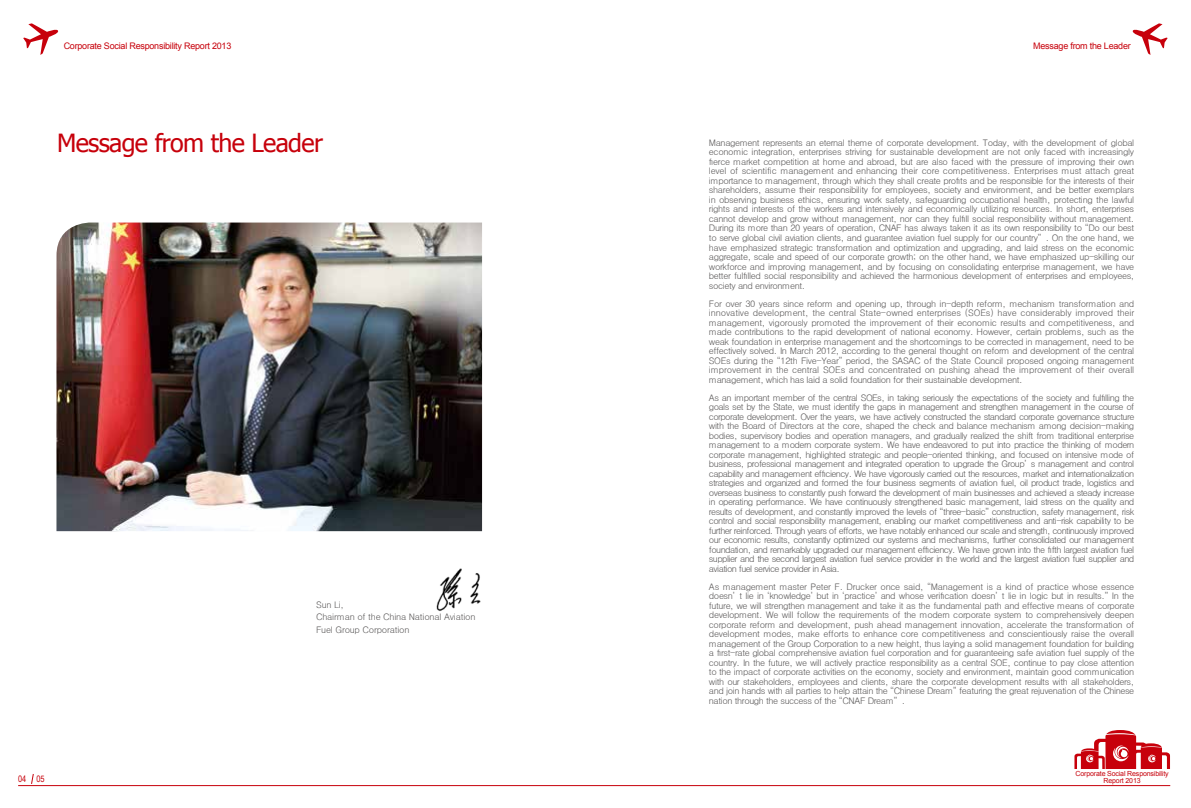
<style>
.page{position:relative;width:1191px;height:808px;background:#fff}
.page>*{position:absolute;margin:0;border:0;box-sizing:border-box;transform-origin:0 0}
.t1{font:25px "Tahoma";letter-spacing:-.025em;color:#c7000b}
.t2{font:9px/9.5px "Dotum";letter-spacing:-.045em;color:#595757;text-align:justify}
.t3{font:9px/12.5px "Dotum";letter-spacing:-.025em;color:#595757}
.t4{font:9px "Arial";letter-spacing:-.025em;color:#c7000b}
.t5{font:9px "Arial Narrow";color:#c7000b}
.t6{font:7px "Arial";letter-spacing:-.02em;color:#c7000b}
</style>
<div class="page">
<img style="left:56px;top:223px;width:426px;height:308px">
<img style="left:436px;top:568px;width:45px;height:43px">
<svg style="left:23px;top:23px;width:36px;height:32px"></svg>
<svg style="left:1132px;top:23px;width:35px;height:32px"></svg>
<svg style="left:1074px;top:730px;width:96px;height:39px"></svg>
<hr style="left:18px;top:785px;width:1152px;height:1px;background:#c7000b">
<svg style="left:31px;top:774px;width:3px;height:10px"></svg>
<p class="t4" style="left:64px;top:40px;width:169px">Corporate Social Responsibility Report 2013</p>
<p class="t4" style="left:1033px;top:40px;width:99px">Message from the Leader</p>
<h1 class="t1" style="left:57px;top:126px;width:267px">Message from the Leader</h1>
<p class="t2" style="left:709px;top:138px;width:427px">Management represents an eternal theme of corporate development. Today, with the development of global economic integration, enterprises striving for sustainable development are not only faced with increasingly fierce market competition at home and abroad, but are also faced with the pressure of improving their own level of scientific management and enhancing their core competitiveness. Enterprises must attach great importance to management, through which they shall create profits and be responsible for the interests of their shareholders, assume their responsibility for employees, society and environment, and be better exemplars in observing business ethics, ensuring work safety, safeguarding occupational health, protecting the lawful rights and interests of the workers and intensively and economically utilizing resources. In short, enterprises cannot develop and grow without management, nor can they fulfill social responsibility without management.<br>During its more than 20 years of operation, CNAF has always taken it as its own responsibility to “Do our best to serve global civil aviation clients, and guarantee aviation fuel supply for our country” . On the one hand, we have emphasized strategic transformation and optimization and upgrading, and laid stress on the economic aggregate, scale and speed of our corporate growth; on the other hand, we have emphasized up-skilling our workforce and improving management, and by focusing on consolidating enterprise management, we have better fulfilled social responsibility and achieved the harmonious development of enterprises and employees, society and environment.</p>
<p class="t2" style="left:709px;top:299px;width:427px">For over 30 years since reform and opening up, through in-depth reform, mechanism transformation and innovative development, the central State-owned enterprises (SOEs) have considerably improved their management, vigorously promoted the improvement of their economic results and competitiveness, and made contributions to the rapid development of national economy. However, certain problems, such as the weak foundation in enterprise management and the shortcomings to be corrected in management, need to be effectively solved. In March 2012, according to the general thought on reform and development of the central SOEs during the “12th Five-Year” period, the SASAC of the State Council proposed ongoing management improvement in the central SOEs and concentrated on pushing ahead the improvement of their overall management, which has laid a solid foundation for their sustainable development.</p>
<p class="t2" style="left:709px;top:393px;width:427px">As an important member of the central SOEs, in taking seriously the expectations of the society and fulfilling the goals set by the State, we must identify the gaps in management and strengthen management in the course of corporate development. Over the years, we have actively constructed the standard corporate governance structure with the Board of Directors at the core, shaped the check and balance mechanism among decision-making bodies, supervisory bodies and operation managers, and gradually realized the shift from traditional enterprise management to a modern corporate system. We have endeavored to put into practice the thinking of modern corporate management, highlighted strategic and people-oriented thinking, and focused on intensive mode of business, professional management and integrated operation to upgrade the Group’ s management and control capability and management efficiency. We have vigorously carried out the resources, market and internationalization strategies and organized and formed the four business segments of aviation fuel, oil product trade, logistics and overseas business to constantly push forward the development of main businesses and achieved a steady increase in operating performance. We have continuously strengthened basic management, laid stress on the quality and results of development, and constantly improved the levels of “three-basic” construction, safety management, risk control and social responsibility management, enabling our market competitiveness and anti-risk capability to be further reinforced. Through years of efforts, we have notably enhanced our scale and strength, continuously improved our economic results, constantly optimized our systems and mechanisms, further consolidated our management foundation, and remarkably upgraded our management efficiency. We have grown into the fifth largest aviation fuel supplier and the second largest aviation fuel service provider in the world and the largest aviation fuel supplier and aviation fuel service provider in Asia.</p>
<p class="t2" style="left:709px;top:582px;width:427px">As management master Peter F. Drucker once said, “Management is a kind of practice whose essence doesn’ t lie in ‘knowledge’ but in ‘practice’ and whose verification doesn’ t lie in logic but in results.” In the future, we will strengthen management and take it as the fundamental path and effective means of corporate development. We will follow the requirements of the modern corporate system to comprehensively deepen corporate reform and development, push ahead management innovation, accelerate the transformation of development modes, make efforts to enhance core competitiveness and conscientiously raise the overall management of the Group Corporation to a new height, thus laying a solid management foundation for building a first-rate global comprehensive aviation fuel corporation and for guaranteeing safe aviation fuel supply of the country. In the future, we will actively practice responsibility as a central SOE, continue to pay close attention to the impact of corporate activities on the economy, society and environment, maintain good communication with our stakeholders, employees and clients, share the corporate development results with all stakeholders, and join hands with all parties to help attain the “Chinese Dream” featuring the great rejuvenation of the Chinese nation through the success of the “CNAF Dream” .</p>
<p class="t3" style="left:316px;top:598px;width:161px">Sun Li,<br>Chairman of the China National Aviation<br>Fuel Group Corporation</p>
<p class="t6" style="left:1075px;top:769px;width:95px">Corporate Social Responsibility</p>
<p class="t5" style="left:18px;top:772px;width:28px">04 05</p>
<p class="t6" style="left:1103px;top:776px;width:39px">Report 2013</p>
</div>
